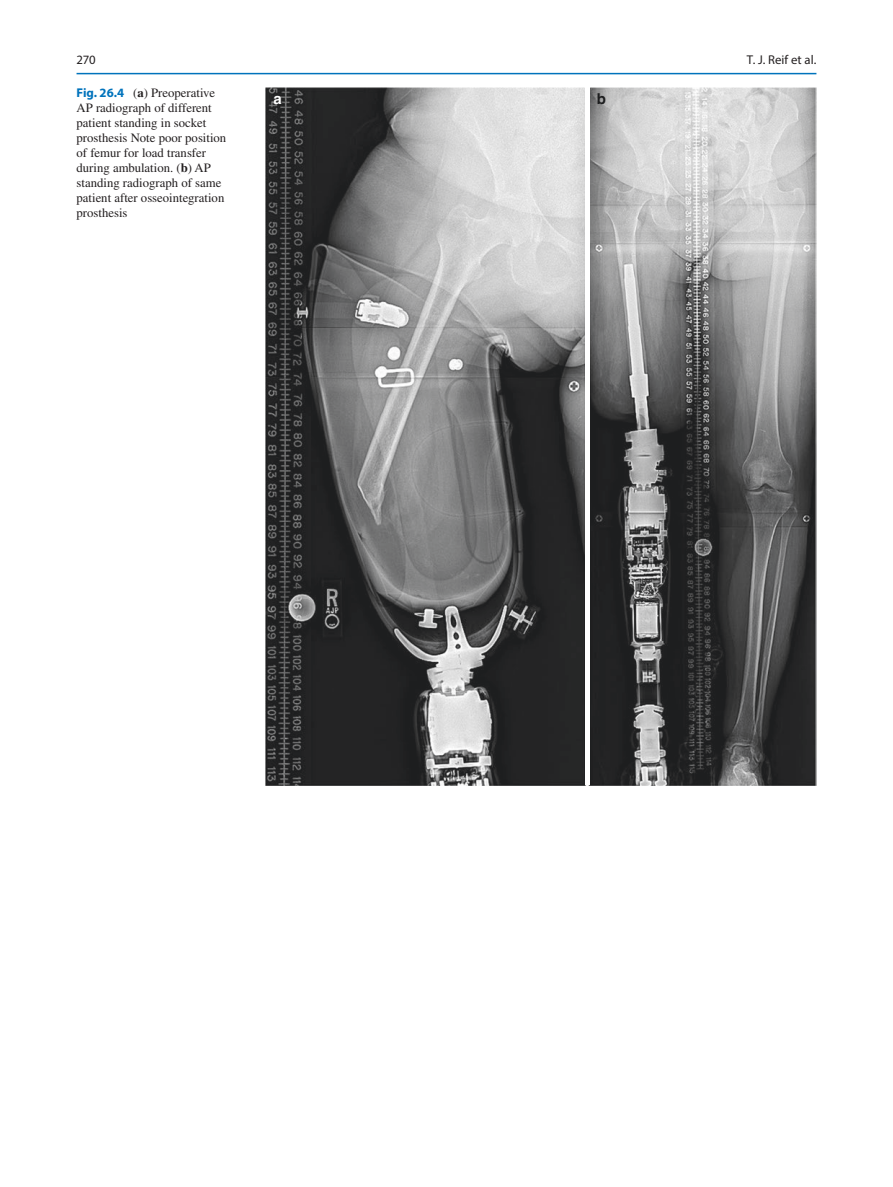
<style>
.page{position:relative;width:893px;height:1187px;background:#fff}
.page>*{position:absolute;margin:0;border:0;box-sizing:border-box;transform-origin:0 0}
.t1{font:15px "Helvetica Bold 2";color:#fff}
.t2{font:15px "Helvetica Bold 2";color:#1d1e1f}
.t3{font:12.75px/15px "Times LT Std";color:#231f20}
.t4{font:12.75px "Myriad Pro Regular 2";letter-spacing:.01em;color:#231f20}
.t5{font:12.75px "Myriad Pro";color:#231f20}
.s1{font-family:"Myriad Pro";font-weight:700;color:#0073bc}
.s2{font-weight:700}
</style>
<div class="page">
<img style="left:266px;top:88px;width:550px;height:697px">
<hr style="left:585px;top:88px;width:4px;height:697px;background:#fff">
<hr style="left:77px;top:73px;width:739px;height:1px;background:#0073bc">
<p class="t5" style="left:77px;top:52px;width:21px">270</p>
<p class="t3" style="left:77px;top:85px;width:151px"><span class="s1">Fig. 26.4</span> (<span class="s2">a</span>) Preoperative<br>AP radiograph of different patient standing in socket prosthesis Note poor position of femur for load transfer during ambulation. (<span class="s2">b</span>) AP standing radiograph of same patient after osseointegration prosthesis</p>
<p class="t1" style="left:274px;top:90px;width:10px">a</p>
<p class="t2" style="left:597px;top:90px;width:11px">b</p>
<p class="t4" style="left:747px;top:52px;width:71px">T. J. Reif et al.</p>
</div>
